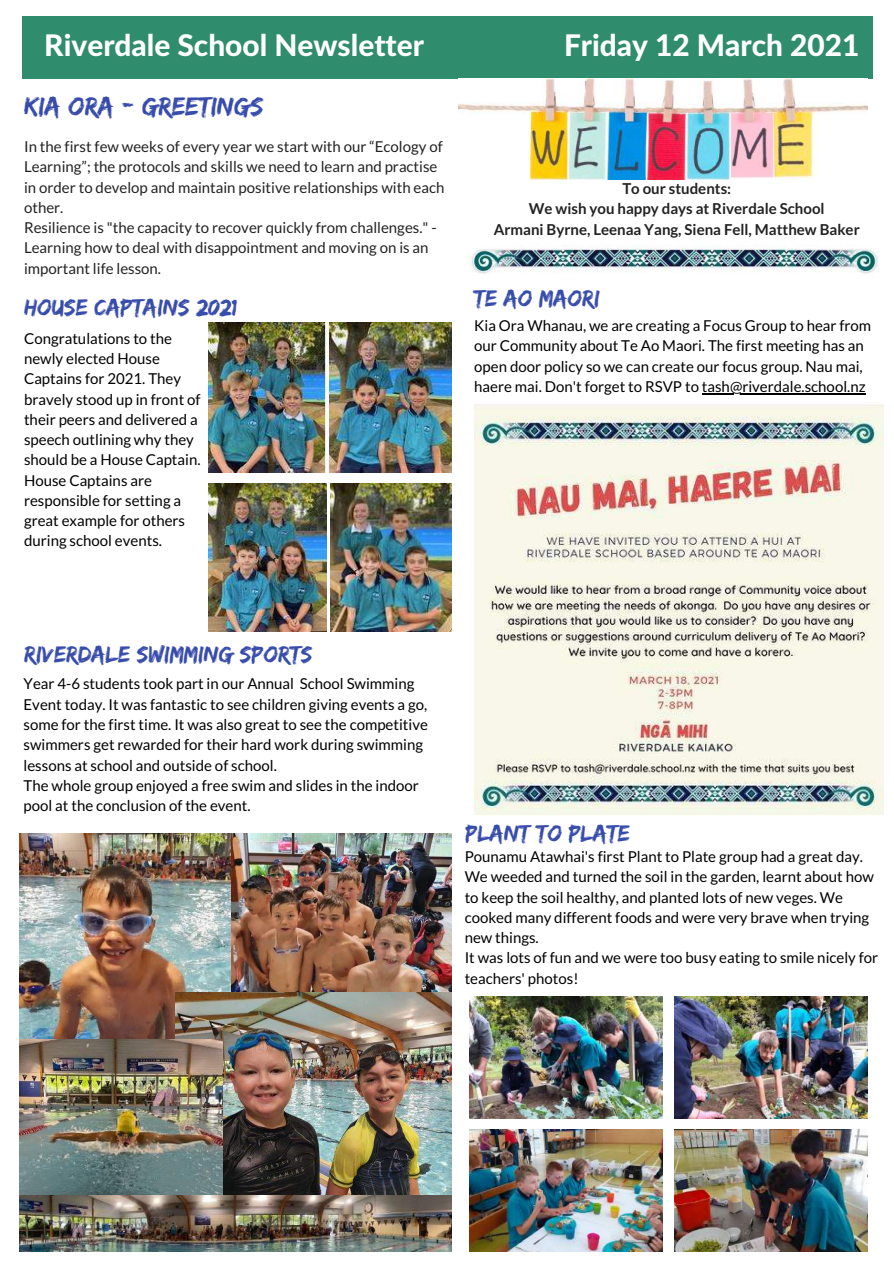
<style>
.page{position:relative;width:894px;height:1264px;background:#fff}
.page>*{position:absolute;margin:0;border:0;box-sizing:border-box;transform-origin:0 0}
.t1{font:800 29.85px "Lato Latin";color:#fff}
.t2{font:27px "Edo";color:#374cab}
.t3{font:24px "Edo";color:#374cab}
.t4{font:15px/20.2px "Lato";color:#000}
.t5{font:15px/20.2px "Lato";color:#222}
.t6{font:700 15px/20.2px "Lato";color:#222;text-align:center}
</style>
<div class="page">
<img style="left:469px;top:996px;width:193px;height:122px">
<img style="left:674px;top:996px;width:193px;height:122px">
<img style="left:469px;top:1129px;width:193px;height:122px">
<img style="left:674px;top:1129px;width:193px;height:122px">
<div style="left:22px;top:17px;width:851px;height:61px;background:#2f8c6c"></div>
<img style="left:458px;top:79px;width:409px;height:101px">
<img style="left:469px;top:246px;width:409px;height:28px">
<img style="left:474px;top:404px;width:409px;height:411px">
<img style="left:209px;top:322px;width:242px;height:150px">
<img style="left:209px;top:484px;width:117px;height:147px">
<img style="left:330px;top:484px;width:121px;height:147px">
<img style="left:230px;top:833px;width:221px;height:159px">
<img style="left:20px;top:833px;width:210px;height:206px">
<img style="left:175px;top:992px;width:276px;height:203px">
<img style="left:20px;top:1039px;width:202px;height:156px">
<hr style="left:701px;top:393px;width:164px;height:1px;background:#000">
<img style="left:20px;top:1195px;width:431px;height:56px">
<h1 class="t1" style="left:44px;top:32px;width:381px">Riverdale School Newsletter</h1>
<h1 class="t1" style="left:564px;top:32px;width:297px">Friday 12 March 2021</h1>
<h2 class="t2" style="left:24px;top:90px;width:241px">KIA ORA - GREETINGS</h2>
<p class="t5" style="left:24px;top:136px;width:422px">In the first few weeks of every year we start with our “Ecology of Learning”; the protocols and skills we need to learn and practise in order to develop and maintain positive relationships with each other.<br>Resilience is "the capacity to recover quickly from challenges." - Learning how to deal with disappointment and moving on is an important life lesson.</p>
<h3 class="t3" style="left:474px;top:284px;width:127px">TE AO MAORI</h3>
<p class="t6" style="left:493px;top:178px;width:367px">To our students:<br>We wish you happy days at Riverdale School<br>Armani Byrne, Leenaa Yang, Siena Fell, Matthew Baker</p>
<h3 class="t3" style="left:24px;top:293px;width:214px">HOUSE CAPTAINS 2021</h3>
<p class="t4" style="left:474px;top:315px;width:398px">Kia Ora Whanau, we are creating a Focus Group to hear from our Community about Te Ao Maori. The first meeting has an open door policy so we can create our focus group. Nau mai, haere mai. Don't forget to RSVP to tash@riverdale.school.nz</p>
<p class="t4" style="left:24px;top:328px;width:178px">Congratulations to the newly elected House<br>Captains for 2021. They bravely stood up in front of their peers and delivered a speech outlining why they should be a House Captain.<br>House Captains are responsible for setting a great example for others during school events.</p>
<h3 class="t3" style="left:24px;top:640px;width:289px">RIVERDALE SWIMMING SPORTS</h3>
<p class="t4" style="left:24px;top:673px;width:406px">Year 4-6 students took part in our Annual School Swimming Event today. It was fantastic to see children giving events a go, some for the first time. It was also great to see the competitive swimmers get rewarded for their hard work during swimming lessons at school and outside of school.<br>The whole group enjoyed a free swim and slides in the indoor pool at the conclusion of the event.</p>
<h3 class="t3" style="left:465px;top:818px;width:166px">PLANT TO PLATE</h3>
<p class="t4" style="left:464px;top:846px;width:415px">Pounamu Atawhai's first Plant to Plate group had a great day.<br>We weeded and turned the soil in the garden, learnt about how to keep the soil healthy, and planted lots of new veges. We cooked many different foods and were very brave when trying new things.<br>It was lots of fun and we were too busy eating to smile nicely for teachers' photos!</p>
</div>
